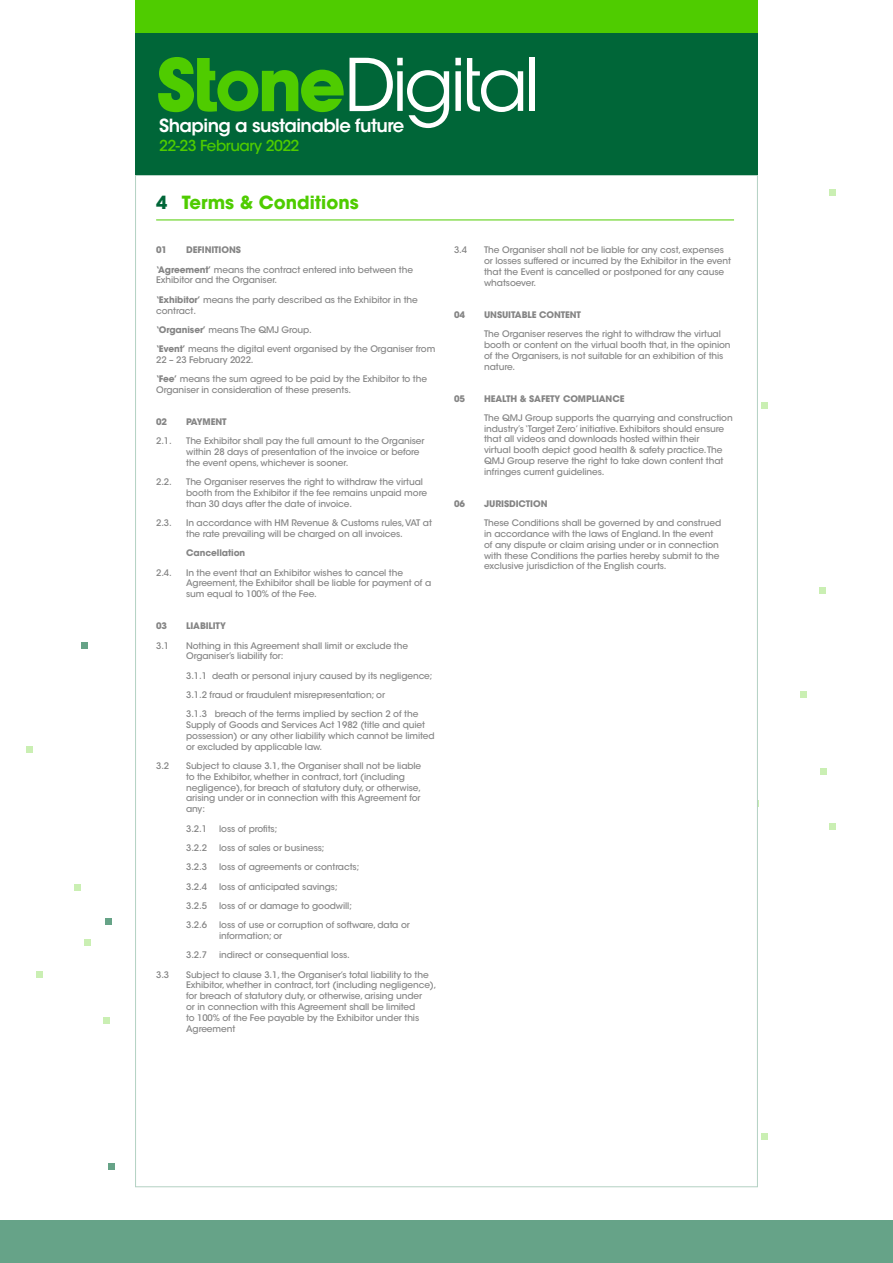
<style>
.page{position:relative;width:893px;height:1263px;background:#fff}
.page>*{position:absolute;margin:0;border:0;box-sizing:border-box;transform-origin:0 0}
.t1{font:600 18px "ITC Avant Garde Std";letter-spacing:-.03em;color:#fff}
.t2{font:700 18px "ITC Avant Garde Std";color:#4fcc00}
.t3{font:500 15px "ITC Avant Garde Std";letter-spacing:-.03em;color:#4fcc00}
.t4{font:500 9px/10.8px "ITC Avant Garde Std";letter-spacing:-.01em;color:#858585}
.t5{font:700 9px "ITC Avant Garde Std";letter-spacing:-.01em;color:#858585}
.s1{color:#006638}
.s2{font-weight:700}
</style>
<div class="page">
<div style="left:26px;top:746px;width:7px;height:7px;background:#caefb3"></div>
<div style="left:84px;top:940px;width:7px;height:6px;background:#caefb3"></div>
<div style="left:829px;top:823px;width:7px;height:7px;background:#caefb3"></div>
<div style="left:103px;top:1017px;width:7px;height:7px;background:#caefb3"></div>
<div style="left:761px;top:1133px;width:7px;height:7px;background:#caefb3"></div>
<div style="left:820px;top:768px;width:6px;height:7px;background:#caefb3"></div>
<div style="left:75px;top:884px;width:6px;height:7px;background:#caefb3"></div>
<div style="left:36px;top:971px;width:7px;height:7px;background:#caefb3"></div>
<div style="left:800px;top:691px;width:7px;height:6px;background:#caefb3"></div>
<div style="left:761px;top:402px;width:7px;height:7px;background:#caefb3"></div>
<div style="left:829px;top:189px;width:7px;height:7px;background:#caefb3"></div>
<div style="left:819px;top:587px;width:7px;height:7px;background:#caefb3"></div>
<div style="left:105px;top:918px;width:6px;height:7px;background:#66a387"></div>
<div style="left:108px;top:1163px;width:7px;height:7px;background:#66a387"></div>
<div style="left:81px;top:642px;width:6px;height:7px;background:#66a387"></div>
<div style="left:0;top:1220px;width:893px;height:43px;background:#66a388"></div>
<div style="left:135px;top:175px;width:623px;height:1012px;background:#fff;border:1px solid #b3d1c3"></div>
<hr style="left:156px;top:220px;width:578px;height:1px;background:#4fcc00">
<div style="left:135px;top:33px;width:623px;height:142px;background:#006638"></div>
<div style="left:135px;top:0;width:623px;height:33px;background:#4fcc00"></div>
<svg style="left:158px;top:57px;width:291px;height:71px"></svg>
<svg style="left:455px;top:58px;width:6px;height:53px"></svg>
<div style="left:529px;top:58px;width:6px;height:53px;background:#fff"></div>
<svg style="left:467px;top:58px;width:56px;height:54px"></svg>
<h1 class="t1" style="left:159px;top:114px;width:246px">Shaping a sustainable future</h1>
<h2 class="t3" style="left:159px;top:136px;width:142px">22-23 February 2022</h2>
<h1 class="t2" style="left:156px;top:191px;width:204px"><span class="s1">4</span> Terms &amp; Conditions</h1>
<p class="t5" style="left:156px;top:244px;width:13px">01</p>
<p class="t4" style="left:156px;top:240px;width:258px;line-height:19.4px;text-indent:30px"><span class="s2">DEFINITIONS<br>‘Agreement’</span> means the contract entered into between the</p>
<p class="t4" style="left:156px;top:270px;width:263px;line-height:19.4px">Exhibitor and the Organiser.<br><span class="s2">‘Exhibitor’</span> means the party described as the Exhibitor in the</p>
<p class="t4" style="left:156px;top:301px;width:281px;line-height:19.4px">contract.<br><span class="s2">‘Organiser’</span> means The QMJ Group.<br><span class="s2">‘Event’</span> means the digital event organised by the Organiser from</p>
<p class="t4" style="left:156px;top:350px;width:272px;line-height:19.4px">22 – 23 February 2022.<br><span class="s2">‘Fee’</span> means the sum agreed to be paid by the Exhibitor to the</p>
<p class="t4" style="left:156px;top:384px;width:196px">Organiser in consideration of these presents.</p>
<p class="t5" style="left:156px;top:416px;width:13px">02</p>
<p class="t5" style="left:186px;top:416px;width:42px">PAYMENT</p>
<p class="t4" style="left:156px;top:436px;width:17px">2.1.</p>
<p class="t4" style="left:186px;top:436px;width:240px">The Exhibitor shall pay the full amount to the Organiser within 28 days of presentation of the invoice or before the event opens, whichever is sooner.</p>
<p class="t4" style="left:156px;top:477px;width:17px">2.2.</p>
<p class="t4" style="left:186px;top:477px;width:242px">The Organiser reserves the right to withdraw the virtual booth from the Exhibitor if the fee remains unpaid more than 30 days after the date of invoice.</p>
<p class="t4" style="left:156px;top:518px;width:17px">2.3.</p>
<p class="t4" style="left:186px;top:518px;width:247px">In accordance with HM Revenue &amp; Customs rules, VAT at the rate prevailing will be charged on all invoices.</p>
<p class="t5" style="left:186px;top:547px;width:61px">Cancellation</p>
<p class="t4" style="left:156px;top:567px;width:17px">2.4.</p>
<p class="t4" style="left:186px;top:567px;width:247px">In the event that an Exhibitor wishes to cancel the<br>Agreement, the Exhibitor shall be liable for payment of a sum equal to 100% of the Fee.</p>
<p class="t5" style="left:156px;top:620px;width:13px">03</p>
<p class="t5" style="left:186px;top:620px;width:41px">LIABILITY</p>
<p class="t4" style="left:156px;top:640px;width:15px">3.1</p>
<p class="t4" style="left:186px;top:640px;width:223px">Nothing in this Agreement shall limit or exclude the<br>Organiser’s liability for:</p>
<p class="t4" style="left:186px;top:666px;width:248px;line-height:19.4px">3.1.1 death or personal injury caused by its negligence;<br>3.1.2 fraud or fraudulent misrepresentation; or<br>3.1.3 breach of the terms implied by section 2 of the</p>
<p class="t4" style="left:186px;top:719px;width:250px">Supply of Goods and Services Act 1982 (title and quiet possession) or any other liability which cannot be limited or excluded by applicable law.</p>
<p class="t4" style="left:156px;top:760px;width:15px">3.2</p>
<p class="t4" style="left:186px;top:760px;width:237px">Subject to clause 3.1, the Organiser shall not be liable to the Exhibitor, whether in contract, tort (including negligence), for breach of statutory duty, or otherwise, arising under or in connection with this Agreement for any:</p>
<p class="t4" style="left:186px;top:823px;width:22px">3.2.1</p>
<p class="t4" style="left:219px;top:823px;width:60px">loss of profits;</p>
<p class="t4" style="left:186px;top:842px;width:22px">3.2.2</p>
<p class="t4" style="left:219px;top:842px;width:107px">loss of sales or business;</p>
<p class="t4" style="left:186px;top:861px;width:22px">3.2.3</p>
<p class="t4" style="left:219px;top:861px;width:142px">loss of agreements or contracts;</p>
<p class="t4" style="left:186px;top:881px;width:22px">3.2.4</p>
<p class="t4" style="left:219px;top:881px;width:120px">loss of anticipated savings;</p>
<p class="t4" style="left:186px;top:900px;width:22px">3.2.5</p>
<p class="t4" style="left:219px;top:900px;width:134px">loss of or damage to goodwill;</p>
<p class="t4" style="left:186px;top:919px;width:22px">3.2.6</p>
<p class="t4" style="left:219px;top:919px;width:192px">loss of use or corruption of software, data or information; or</p>
<p class="t4" style="left:186px;top:949px;width:22px">3.2.7</p>
<p class="t4" style="left:219px;top:949px;width:132px">indirect or consequential loss.</p>
<p class="t4" style="left:156px;top:969px;width:15px">3.3</p>
<p class="t4" style="left:186px;top:969px;width:252px">Subject to clause 3.1, the Organiser’s total liability to the Exhibitor, whether in contract, tort (including negligence), for breach of statutory duty, or otherwise, arising under<br>or in connection with this Agreement shall be limited<br>to 100% of the Fee payable by the Exhibitor under this Agreement</p>
<p class="t4" style="left:454px;top:245px;width:15px">3.4</p>
<p class="t4" style="left:484px;top:245px;width:248px">The Organiser shall not be liable for any cost, expenses or losses suffered or incurred by the Exhibitor in the event that the Event is cancelled or postponed for any cause whatsoever.</p>
<p class="t5" style="left:454px;top:309px;width:13px">04</p>
<p class="t5" style="left:484px;top:309px;width:98px">UNSUITABLE CONTENT</p>
<p class="t4" style="left:484px;top:328px;width:248px">The Organiser reserves the right to withdraw the virtual booth or content on the virtual booth that, in the opinion of the Organisers, is not suitable for an exhibition of this nature.</p>
<p class="t5" style="left:454px;top:392px;width:13px">05</p>
<p class="t5" style="left:484px;top:392px;width:142px">HEALTH &amp; SAFETY COMPLIANCE</p>
<p class="t4" style="left:484px;top:412px;width:250px">The QMJ Group supports the quarrying and construction industry’s ‘Target Zero’ initiative. Exhibitors should ensure that all videos and downloads hosted within their<br>virtual booth depict good health &amp; safety practice. The QMJ Group reserve the right to take down content that infringes current guidelines.</p>
<p class="t5" style="left:454px;top:498px;width:13px">06</p>
<p class="t5" style="left:484px;top:498px;width:65px">JURISDICTION</p>
<p class="t4" style="left:484px;top:518px;width:239px">These Conditions shall be governed by and construed in accordance with the laws of England. In the event of any dispute or claim arising under or in connection with these Conditions the parties hereby submit to the exclusive jurisdiction of the English courts.</p>
</div>
